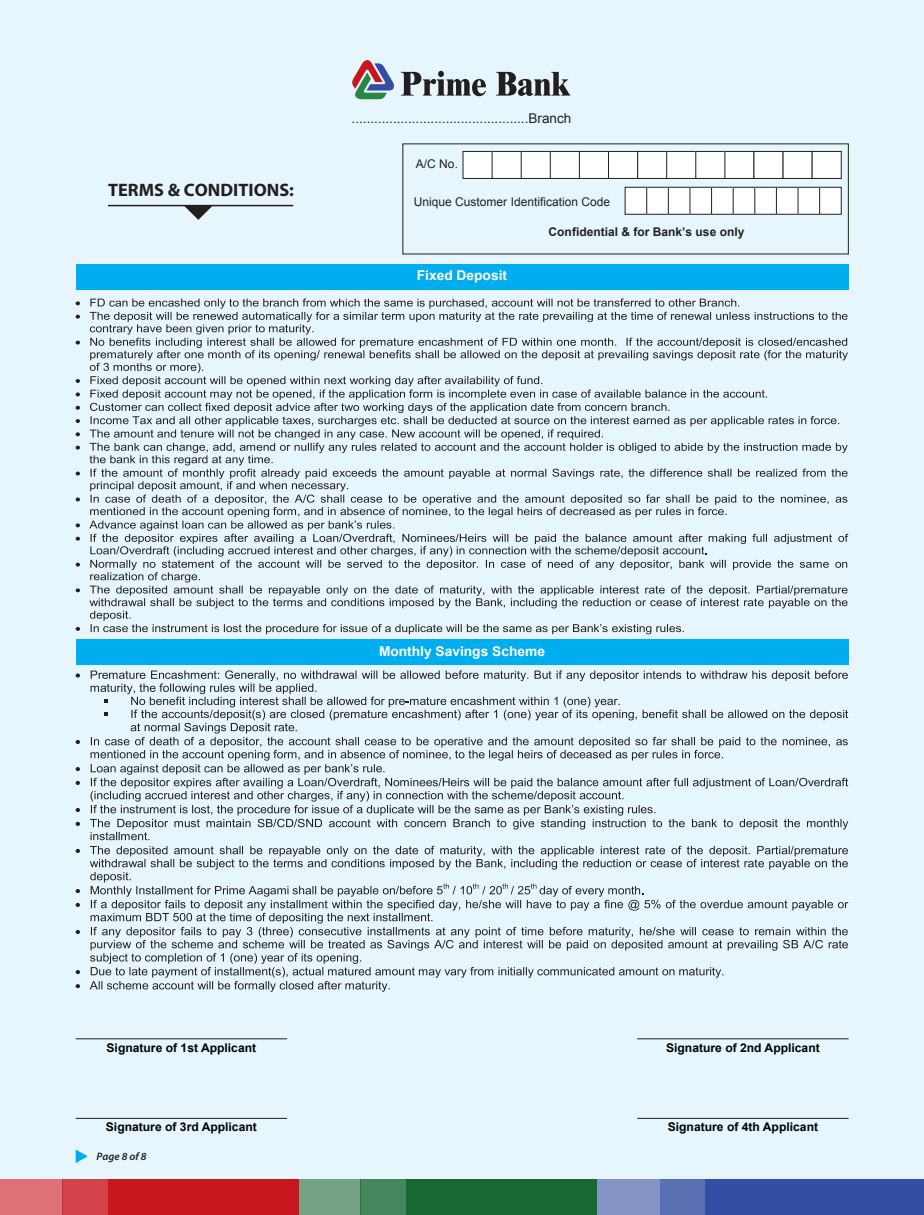
<style>
.page{position:relative;width:924px;height:1215px;background:#fff}
.page>*{position:absolute;margin:0;border:0;box-sizing:border-box;transform-origin:0 0}
.t1{font:700 18px "Myriad Pro";color:#231f20}
.t2{font:13.5px "Arial";color:#231f20}
.t3{font:700 13.5px "Arial";color:#fff}
.t4{font:700 12px "Arial";color:#010101}
.t5{font:12px "Arial";color:#231f20}
.t6{font:700 12px "Arial";color:#231f20}
.t7{font:italic 600 10.8px "Myriad Pro";color:#231f20}
</style>
<div class="page">
<div style="left:0;top:0;width:923px;height:1215px;background:#e7f6fd"></div>
<div style="left:704px;top:1180px;width:219px;height:35px;background:#324da1"></div>
<div style="left:659px;top:1180px;width:45px;height:35px;background:#5b70b3"></div>
<div style="left:597px;top:1180px;width:62px;height:35px;background:#8494c6"></div>
<div style="left:406px;top:1180px;width:191px;height:35px;background:#186834"></div>
<div style="left:361px;top:1180px;width:45px;height:35px;background:#46865c"></div>
<div style="left:298px;top:1180px;width:63px;height:35px;background:#74a485"></div>
<div style="left:107px;top:1180px;width:191px;height:35px;background:#c8161d"></div>
<div style="left:62px;top:1180px;width:45px;height:35px;background:#d3444a"></div>
<div style="left:0;top:1180px;width:62px;height:35px;background:#de7377"></div>
<hr style="left:108px;top:205px;width:185px;height:1px;background:#231f20">
<svg style="left:184px;top:206px;width:29px;height:14px"></svg>
<hr style="left:76px;top:1039px;width:211px;height:1px;background:#231f20">
<hr style="left:637px;top:1039px;width:211px;height:1px;background:#231f20">
<hr style="left:76px;top:1118px;width:211px;height:1px;background:#231f20">
<hr style="left:637px;top:1118px;width:211px;height:1px;background:#231f20">
<div style="left:76px;top:264px;width:772px;height:26px;background:#00aeef"></div>
<div style="left:76px;top:640px;width:772px;height:25px;background:#00aeef"></div>
<svg style="left:76px;top:673px;width:4px;height:5px"></svg>
<svg style="left:76px;top:740px;width:4px;height:4px"></svg>
<svg style="left:76px;top:767px;width:4px;height:4px"></svg>
<svg style="left:76px;top:781px;width:4px;height:4px"></svg>
<svg style="left:76px;top:808px;width:4px;height:4px"></svg>
<svg style="left:76px;top:822px;width:4px;height:4px"></svg>
<svg style="left:90px;top:670px;width:758px;height:170px"></svg>
<svg style="left:76px;top:849px;width:4px;height:4px"></svg>
<svg style="left:76px;top:889px;width:4px;height:4px"></svg>
<svg style="left:76px;top:903px;width:4px;height:4px"></svg>
<svg style="left:76px;top:930px;width:4px;height:4px"></svg>
<svg style="left:76px;top:970px;width:4px;height:4px"></svg>
<svg style="left:76px;top:984px;width:4px;height:4px"></svg>
<svg style="left:90px;top:846px;width:758px;height:146px"></svg>
<svg style="left:496px;top:72px;width:74px;height:24px"></svg>
<svg style="left:352px;top:60px;width:134px;height:39px"></svg>
<div style="left:637px;top:151px;width:29px;height:27px;background:#fff"></div>
<div style="left:637px;top:151px;width:30px;height:28px;border:1px solid #231f20"></div>
<div style="left:666px;top:151px;width:29px;height:27px;background:#fff"></div>
<div style="left:666px;top:151px;width:30px;height:28px;border:1px solid #231f20"></div>
<div style="left:695px;top:151px;width:29px;height:27px;background:#fff"></div>
<div style="left:695px;top:151px;width:30px;height:28px;border:1px solid #231f20"></div>
<div style="left:724px;top:151px;width:29px;height:27px;background:#fff"></div>
<div style="left:724px;top:151px;width:30px;height:28px;border:1px solid #231f20"></div>
<div style="left:753px;top:151px;width:30px;height:27px;background:#fff"></div>
<div style="left:753px;top:151px;width:30px;height:28px;border:1px solid #231f20"></div>
<div style="left:783px;top:151px;width:29px;height:27px;background:#fff"></div>
<div style="left:782px;top:151px;width:30px;height:28px;border:1px solid #231f20"></div>
<div style="left:812px;top:151px;width:29px;height:27px;background:#fff"></div>
<div style="left:811px;top:151px;width:30px;height:28px;border:1px solid #231f20"></div>
<div style="left:608px;top:151px;width:29px;height:27px;background:#fff"></div>
<div style="left:608px;top:151px;width:30px;height:28px;border:1px solid #231f20"></div>
<div style="left:579px;top:151px;width:29px;height:27px;background:#fff"></div>
<div style="left:579px;top:151px;width:29px;height:28px;border:1px solid #231f20"></div>
<div style="left:550px;top:151px;width:29px;height:27px;background:#fff"></div>
<div style="left:550px;top:151px;width:29px;height:28px;border:1px solid #231f20"></div>
<div style="left:521px;top:151px;width:29px;height:27px;background:#fff"></div>
<div style="left:520px;top:151px;width:30px;height:28px;border:1px solid #231f20"></div>
<div style="left:492px;top:151px;width:29px;height:27px;background:#fff"></div>
<div style="left:491px;top:151px;width:30px;height:28px;border:1px solid #231f20"></div>
<div style="left:463px;top:151px;width:29px;height:27px;background:#fff"></div>
<div style="left:462px;top:151px;width:30px;height:28px;border:1px solid #231f20"></div>
<div style="left:625px;top:187px;width:216px;height:27px;background:#fff"></div>
<div style="left:624px;top:187px;width:217px;height:28px;border:1px solid #231f20"></div>
<svg style="left:646px;top:187px;width:1px;height:27px"></svg>
<svg style="left:668px;top:187px;width:1px;height:27px"></svg>
<svg style="left:689px;top:187px;width:1px;height:27px"></svg>
<svg style="left:711px;top:187px;width:1px;height:27px"></svg>
<svg style="left:732px;top:187px;width:1px;height:27px"></svg>
<svg style="left:754px;top:187px;width:1px;height:27px"></svg>
<svg style="left:776px;top:187px;width:1px;height:27px"></svg>
<svg style="left:797px;top:187px;width:1px;height:27px"></svg>
<svg style="left:819px;top:187px;width:1px;height:27px"></svg>
<svg style="left:76px;top:301px;width:4px;height:4px"></svg>
<svg style="left:76px;top:315px;width:4px;height:4px"></svg>
<svg style="left:76px;top:341px;width:4px;height:4px"></svg>
<svg style="left:76px;top:379px;width:4px;height:4px"></svg>
<svg style="left:76px;top:392px;width:4px;height:4px"></svg>
<svg style="left:76px;top:406px;width:4px;height:4px"></svg>
<svg style="left:76px;top:419px;width:4px;height:4px"></svg>
<svg style="left:76px;top:432px;width:4px;height:4px"></svg>
<svg style="left:76px;top:446px;width:4px;height:4px"></svg>
<svg style="left:76px;top:472px;width:4px;height:4px"></svg>
<svg style="left:76px;top:498px;width:4px;height:3px"></svg>
<svg style="left:76px;top:523px;width:4px;height:4px"></svg>
<svg style="left:76px;top:537px;width:4px;height:4px"></svg>
<svg style="left:76px;top:563px;width:4px;height:4px"></svg>
<svg style="left:76px;top:588px;width:4px;height:4px"></svg>
<svg style="left:76px;top:627px;width:4px;height:4px"></svg>
<svg style="left:89px;top:298px;width:759px;height:336px"></svg>
<svg style="left:76px;top:1149px;width:12px;height:14px"></svg>
<h1 class="t1" style="left:108px;top:179px;width:187px">TERMS &amp; CONDITIONS:</h1>
<p class="t2" style="left:351px;top:109px;width:221px">...............................................Branch</p>
<p class="t5" style="left:416px;top:156px;width:44px">A/C No.</p>
<p class="t5" style="left:414px;top:194px;width:198px">Unique Customer Identification Code</p>
<p class="t3" style="left:417px;top:267px;width:92px">Fixed Deposit</p>
<p class="t6" style="left:548px;top:224px;width:197px">Confidential &amp; for Bank’s use only</p>
<p class="t3" style="left:379px;top:642px;width:167px">Monthly Savings Scheme</p>
<p class="t4" style="left:106px;top:1040px;width:151px">Signature of 1st Applicant</p>
<p class="t4" style="left:666px;top:1040px;width:155px">Signature of 2nd Applicant</p>
<p class="t4" style="left:106px;top:1119px;width:152px">Signature of 3rd Applicant</p>
<p class="t4" style="left:667px;top:1119px;width:152px">Signature of 4th Applicant</p>
<p class="t7" style="left:97px;top:1150px;width:52px">Page 8 of 8</p>
</div>
